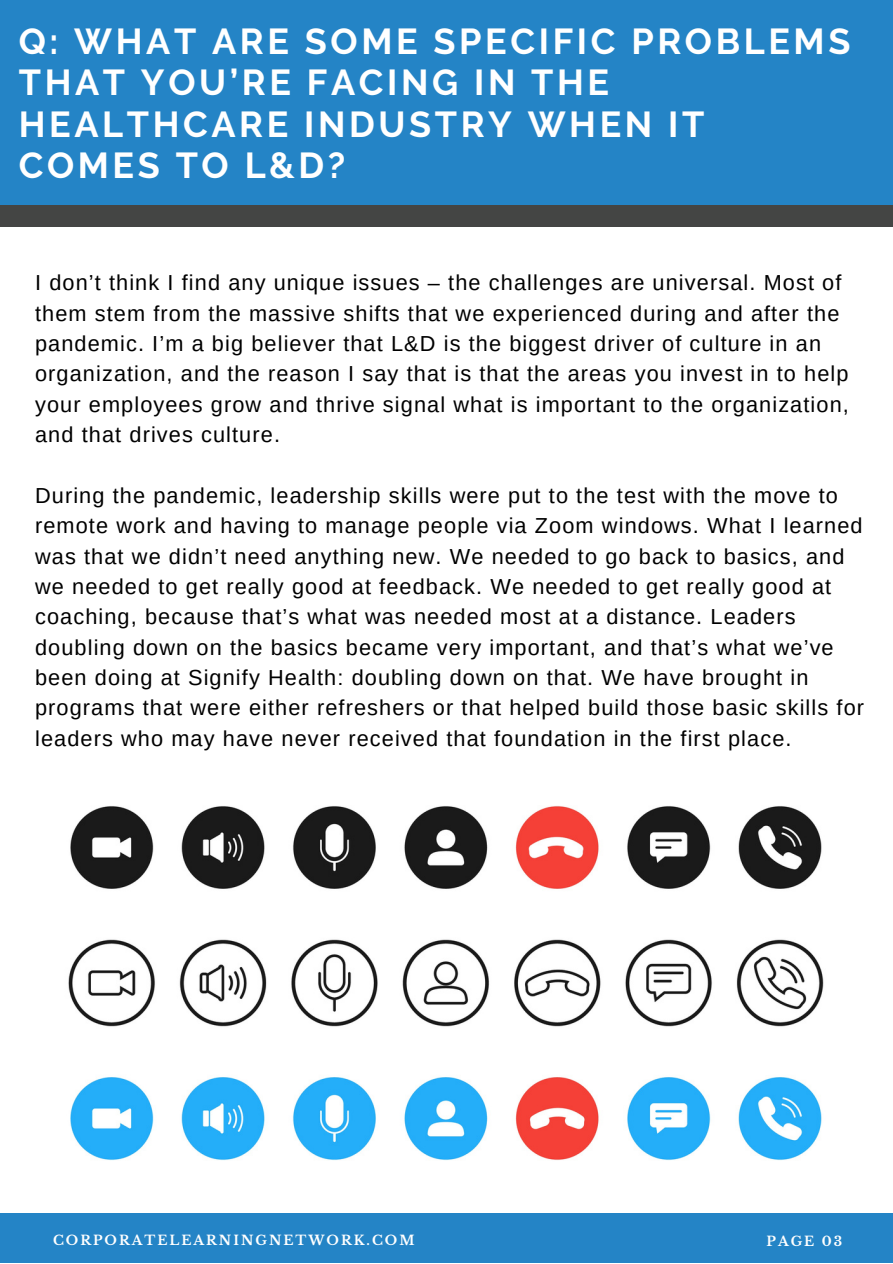
<style>
.page{position:relative;width:893px;height:1264px;background:#fff}
.page>*{position:absolute;margin:0;border:0;box-sizing:border-box;transform-origin:0 0}
.t1{font:700 36px/41.5px "Raleway";letter-spacing:.1em;color:#fff}
.t2{font:21.75px/30.3px "Arimo";letter-spacing:.05em;color:#000}
.t3{font:700 13.2px "Libre Baskerville";letter-spacing:.15em;color:#fff}
</style>
<div class="page">
<div style="left:0;top:1213px;width:892px;height:49px;background:#2484c6"></div>
<div style="left:0;top:0;width:472px;height:226px;background:#444544"></div>
<div style="left:420px;top:0;width:472px;height:226px;background:#444544"></div>
<div style="left:0;top:0;width:892px;height:205px;background:#2484c6"></div>
<img style="left:68px;top:806px;width:756px;height:355px">
<h1 class="t1" style="left:19px;top:20px;width:833px">Q: WHAT ARE SOME SPECIFIC PROBLEMS<br>THAT YOU’RE FACING IN THE<br>HEALTHCARE INDUSTRY WHEN IT<br>COMES TO L&amp;D?</h1>
<p class="t2" style="left:35px;top:268px;width:815px">I don’t think I find any unique issues – the challenges are universal. Most of them stem from the massive shifts that we experienced during and after the pandemic. I’m a big believer that L&amp;D is the biggest driver of culture in an organization, and the reason I say that is that the areas you invest in to help your employees grow and thrive signal what is important to the organization, and that drives culture.</p>
<p class="t2" style="left:35px;top:480px;width:830px">During the pandemic, leadership skills were put to the test with the move to remote work and having to manage people via Zoom windows. What I learned was that we didn’t need anything new. We needed to go back to basics, and we needed to get really good at feedback. We needed to get really good at coaching, because that’s what was needed most at a distance. Leaders doubling down on the basics became very important, and that’s what we’ve been doing at Signify Health: doubling down on that. We have brought in programs that were either refreshers or that helped build those basic skills for leaders who may have never received that foundation in the first place.</p>
<p class="t3" style="left:53px;top:1232px;width:363px">CORPORATELEARNINGNETWORK.COM</p>
<p class="t3" style="left:766px;top:1232px;width:77px">PAGE 03</p>
</div>
